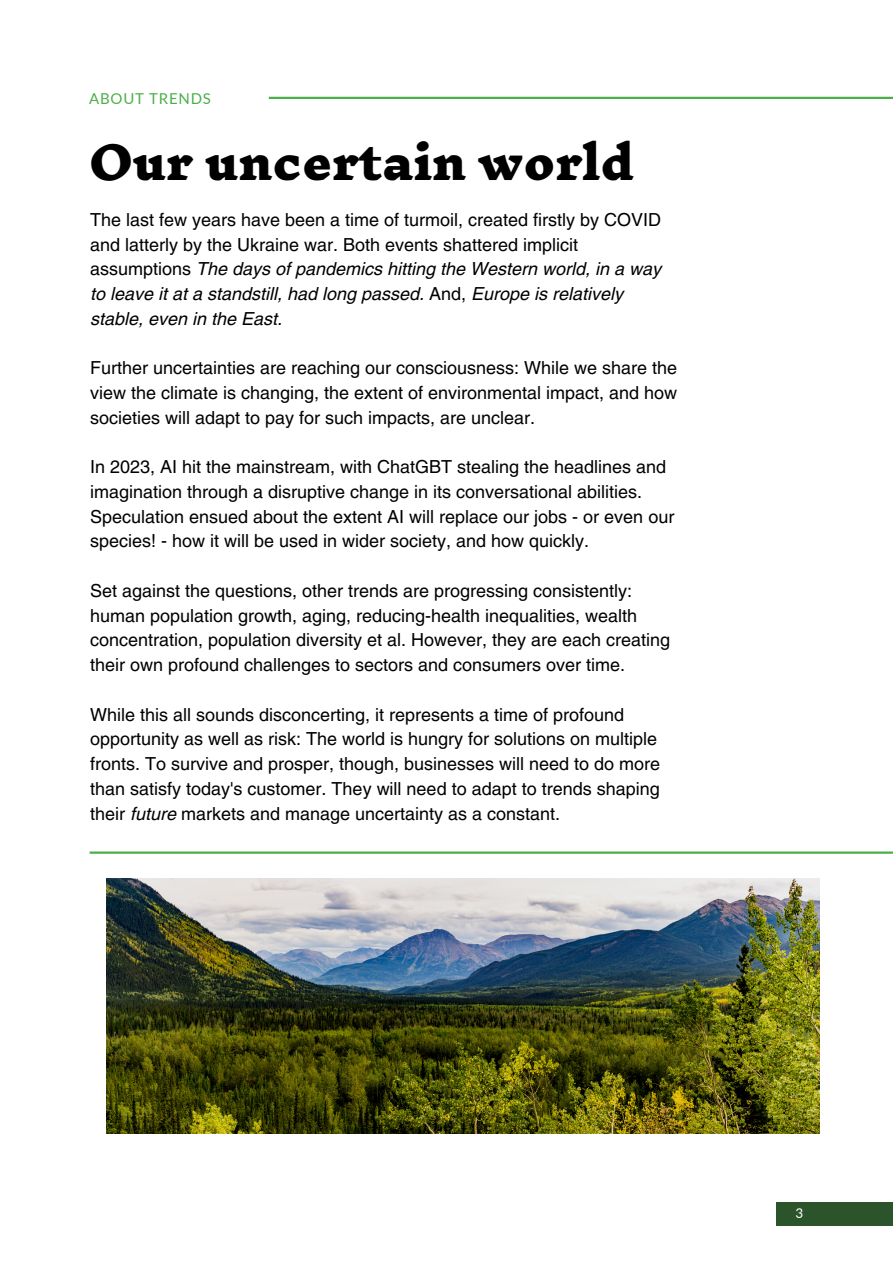
<style>
.page{position:relative;width:893px;height:1264px;background:#fff}
.page>*{position:absolute;margin:0;border:0;box-sizing:border-box;transform-origin:0 0}
.t1{font:900 45px "Inknut Antiqua";color:#000}
.t2{font:18px/24.8px "Helvetica LT Pro";color:#000}
.t3{font:15px "Lato";letter-spacing:.05em;color:#4aaf48}
.t4{font:13.5px "Lato";color:#fff}
.s1{font-style:italic}
</style>
<div class="page">
<hr style="left:269px;top:97px;width:623px;height:2px;background:#4aaf48">
<div style="left:775px;top:1201px;width:117px;height:24px;background:#2b542b"></div>
<hr style="left:90px;top:851px;width:802px;height:2px;background:#4aaf48">
<img style="left:106px;top:878px;width:713px;height:255px">
<p class="t3" style="left:89px;top:89px;width:123px">ABOUT TRENDS</p>
<p class="t1" style="left:89px;top:138px;width:546px">Our uncertain world</p>
<p class="t2" style="left:90px;top:209px;width:572px">The last few years have been a time of turmoil, created firstly by COVID and latterly by the Ukraine war. Both events shattered implicit assumptions <span class="s1">The days of pandemics hitting the Western world, in a way to leave it at a standstill, had long passed.</span> And, <span class="s1">Europe is relatively stable, even in the East.</span></p>
<p class="t2" style="left:90px;top:357px;width:588px;text-align:justify">Further uncertainties are reaching our consciousness: While we share the view the climate is changing, the extent of environmental impact, and how societies will adapt to pay for such impacts, are unclear.</p>
<p class="t2" style="left:90px;top:456px;width:585px">In 2023, AI hit the mainstream, with ChatGBT stealing the headlines and imagination through a disruptive change in its conversational abilities.<br>Speculation ensued about the extent AI will replace our jobs - or even our species! - how it will be used in wider society, and how quickly.</p>
<p class="t2" style="left:90px;top:580px;width:581px">Set against the questions, other trends are progressing consistently: human population growth, aging, reducing-health inequalities, wealth concentration, population diversity et al. However, they are each creating their own profound challenges to sectors and consumers over time.</p>
<p class="t2" style="left:90px;top:703px;width:571px">While this all sounds disconcerting, it represents a time of profound opportunity as well as risk: The world is hungry for solutions on multiple fronts. To survive and prosper, though, businesses will need to do more than satisfy today's customer. They will need to adapt to trends shaping their <span class="s1">future</span> markets and manage uncertainty as a constant.</p>
<p class="t4" style="left:795px;top:1204px;width:9px">3</p>
</div>
